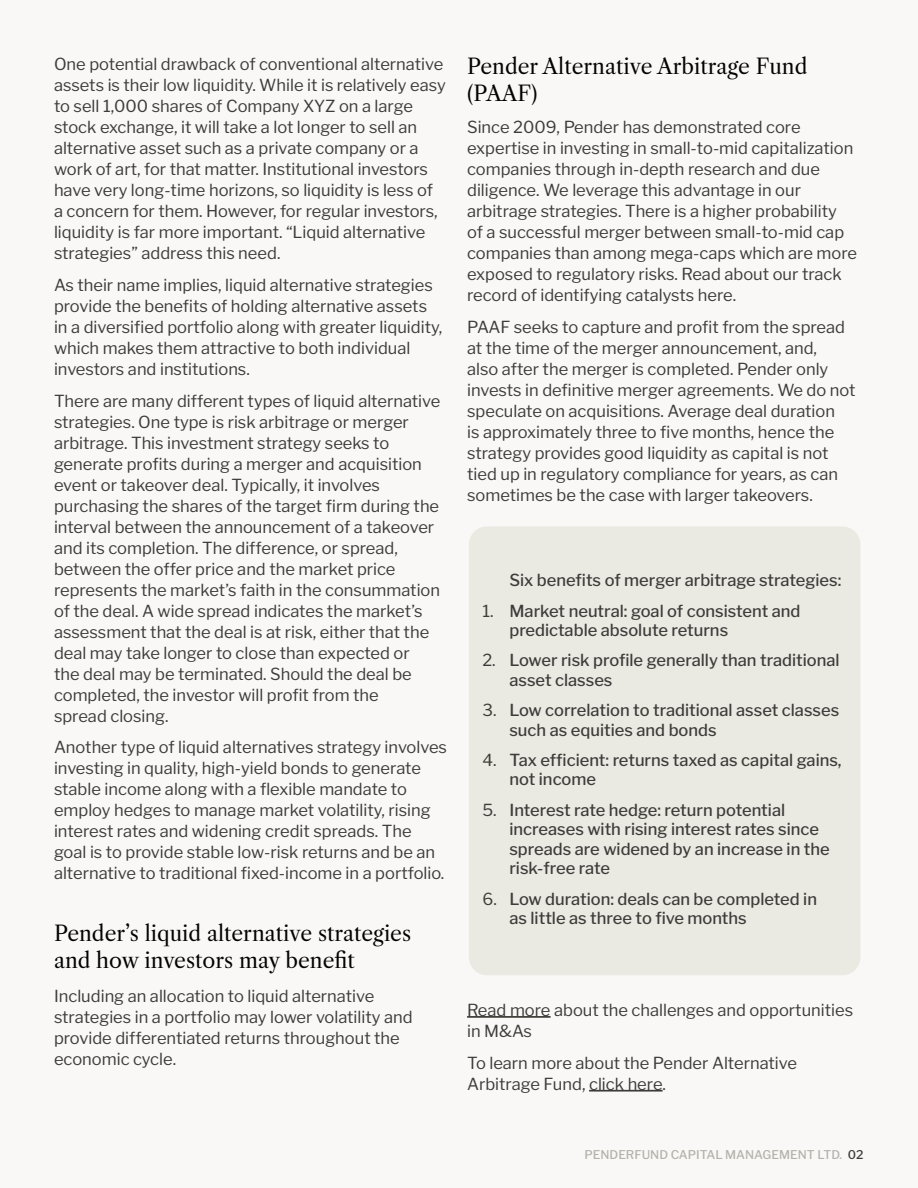
<style>
.page{position:relative;width:918px;height:1188px;background:#f9f8f6}
.page>*{position:absolute;margin:0;border:0;box-sizing:border-box;transform-origin:0 0}
.Subtitles__Caslon{font:21px/27px "Libre Caslon Text";color:#030301}
.Paragraph{font:21px/27px "Libre Caslon Text";color:#030301}
.Paragraph-2{font:100 16.5px/21px "Libre Franklin";color:#3d3c39}
.t1{font:100 12px "Libre Franklin";color:#b3b3ad}
.s1{color:#3d3c39}
</style>
<div class="page">
<hr style="left:467px;top:1016px;width:84px;height:2px;background:#3d3c39">
<hr style="left:589px;top:1090px;width:74px;height:2px;background:#3d3c39">
<div style="left:469px;top:526px;width:391px;height:449px;background:#eae9e2;border-radius:18px"></div>
<p class="Paragraph-2" style="left:54px;top:52px;width:393px">One potential drawback of conventional alternative assets is their low liquidity. While it is relatively easy to sell 1,000 shares of Company XYZ on a large stock exchange, it will take a lot longer to sell an alternative asset such as a private company or a work of art, for that matter. Institutional investors have very long-time horizons, so liquidity is less of a concern for them. However, for regular investors, liquidity is far more important. “Liquid alternative strategies” address this need.</p>
<p class="Paragraph-2" style="left:54px;top:273px;width:390px">As their name implies, liquid alternative strategies provide the benefits of holding alternative assets in a diversified portfolio along with greater liquidity, which makes them attractive to both individual investors and institutions.</p>
<p class="Paragraph-2" style="left:54px;top:389px;width:388px">There are many different types of liquid alternative strategies. One type is risk arbitrage or merger arbitrage. This investment strategy seeks to generate profits during a merger and acquisition event or takeover deal. Typically, it involves purchasing the shares of the target firm during the interval between the announcement of a takeover and its completion. The difference, or spread, between the offer price and the market price represents the market’s faith in the consummation of the deal. A wide spread indicates the market’s assessment that the deal is at risk, either that the deal may take longer to close than expected or<br>the deal may be terminated. Should the deal be completed, the investor will profit from the<br>spread closing.</p>
<p class="Paragraph-2" style="left:54px;top:735px;width:395px">Another type of liquid alternatives strategy involves investing in quality, high-yield bonds to generate stable income along with a flexible mandate to employ hedges to manage market volatility, rising interest rates and widening credit spreads. The goal is to provide stable low-risk returns and be an alternative to traditional fixed-income in a portfolio.</p>
<p class="Subtitles__Caslon" style="left:54px;top:920px;width:359px">Pender’s liquid alternative strategies and how investors may benefit</p>
<p class="Paragraph-2" style="left:54px;top:984px;width:360px">Including an allocation to liquid alternative strategies in a portfolio may lower volatility and provide differentiated returns throughout the economic cycle.</p>
<p class="Paragraph" style="left:467px;top:53px;width:342px">Pender Alternative Arbitrage Fund (PAAF)</p>
<p class="Paragraph-2" style="left:467px;top:115px;width:391px">Since 2009, Pender has demonstrated core expertise in investing in small-to-mid capitalization companies through in-depth research and due diligence. We leverage this advantage in our arbitrage strategies. There is a higher probability<br>of a successful merger between small-to-mid cap companies than among mega-caps which are more exposed to regulatory risks. Read about our track record of identifying catalysts here.</p>
<p class="Paragraph-2" style="left:467px;top:315px;width:390px">PAAF seeks to capture and profit from the spread at the time of the merger announcement, and,<br>also after the merger is completed. Pender only invests in definitive merger agreements. We do not speculate on acquisitions. Average deal duration<br>is approximately three to five months, hence the strategy provides good liquidity as capital is not tied up in regulatory compliance for years, as can sometimes be the case with larger takeovers.</p>
<p class="Paragraph-2" style="left:509px;top:568px;width:334px">Six benefits of merger arbitrage strategies:</p>
<p class="Paragraph-2" style="left:509px;top:599px;width:293px;line-height:19.5px;text-indent:-27px">1. Market neutral: goal of consistent and predictable absolute returns</p>
<p class="Paragraph-2" style="left:509px;top:649px;width:332px;line-height:19.5px;text-indent:-27px">2. Lower risk profile generally than traditional asset classes</p>
<p class="Paragraph-2" style="left:509px;top:699px;width:331px;line-height:19.5px;text-indent:-27px">3. Low correlation to traditional asset classes such as equities and bonds</p>
<p class="Paragraph-2" style="left:509px;top:749px;width:334px;line-height:19.5px;text-indent:-27px">4. Tax efficient: returns taxed as capital gains, not income</p>
<p class="Paragraph-2" style="left:509px;top:798px;width:322px;line-height:19.5px;text-indent:-27px">5. Interest rate hedge: return potential increases with rising interest rates since spreads are widened by an increase in the risk-free rate</p>
<p class="Paragraph-2" style="left:509px;top:887px;width:309px;line-height:19.5px;text-indent:-27px">6. Low duration: deals can be completed in as little as three to five months</p>
<p class="Paragraph-2" style="left:467px;top:998px;width:388px">Read more about the challenges and opportunities in M&amp;As</p>
<p class="Paragraph-2" style="left:467px;top:1051px;width:331px">To learn more about the Pender Alternative<br>Arbitrage Fund, click here.</p>
<p class="t1" style="left:584px;top:1145px;width:280px">PENDERFUND CAPITAL MANAGEMENT LTD. <span class="s1">02</span></p>
</div>
